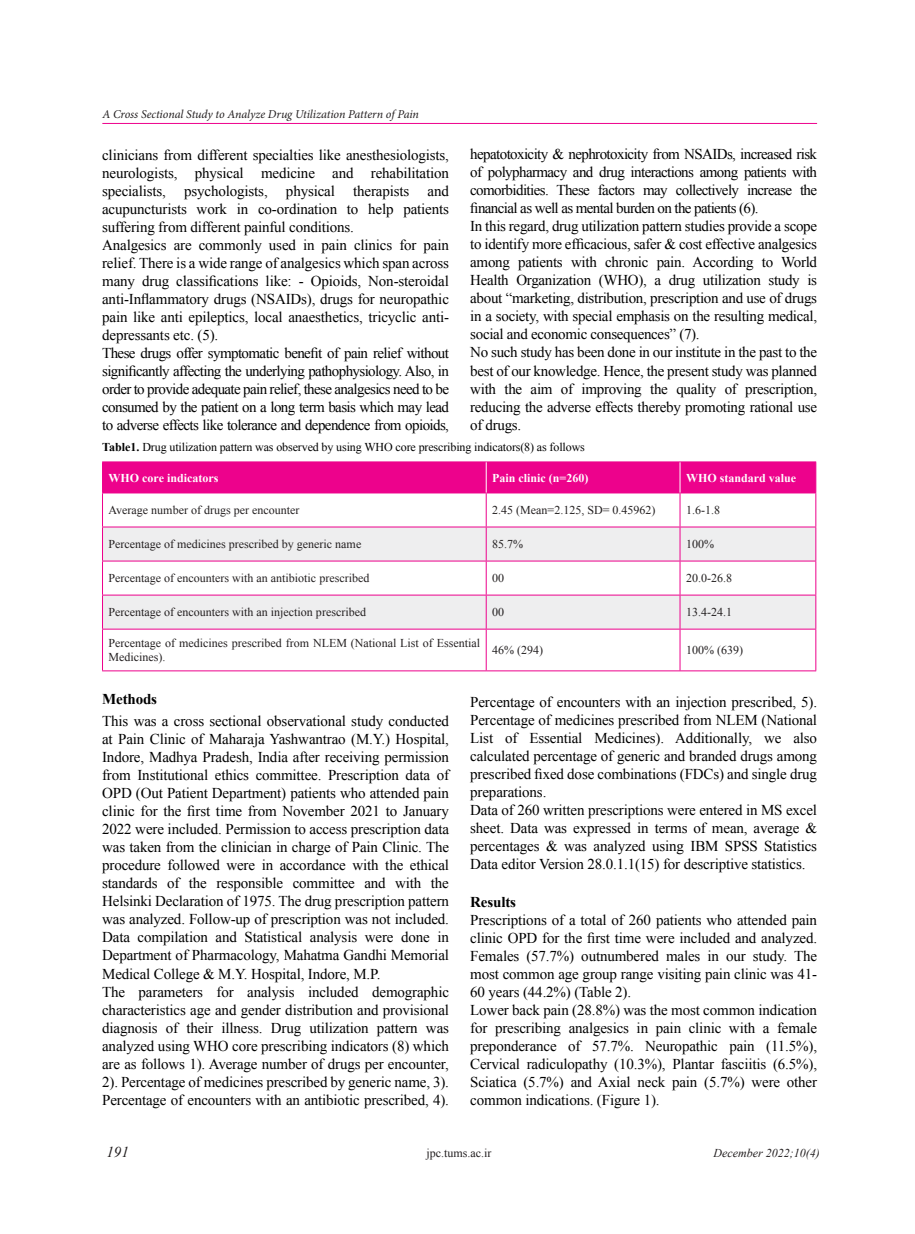
<style>
.page{position:relative;width:915px;height:1234px;background:#fff}
.page>*{position:absolute;margin:0;border:0;box-sizing:border-box;transform-origin:0 0}
.t1{font:15px/18px "Times New Roman";letter-spacing:-.01em;color:#000;text-align:justify}
.t2{font:700 15px "Times New Roman";letter-spacing:-.01em;color:#000}
.t3{font:italic 15px "Times New Roman";color:#242021}
.t4{font:12px/14.4px "Times New Roman";color:#231f20}
.t5{font:12px "Times New Roman";letter-spacing:-.01em;color:#000}
.t6{font:italic 12px "Minion Pro";letter-spacing:-.01em;color:#231f20}
.t7{font:700 12px "Times New Roman";color:#fff}
.t8{font:italic 12px "Times New Roman";color:#231f20}
.s1{font-weight:700}
</style>
<div class="page">
<hr style="left:102px;top:123px;width:714px;height:1px;background:#ed028c">
<div style="left:103px;top:462px;width:712px;height:30px;background:#ed028c"></div>
<svg style="left:103px;top:527px;width:712px;height:101px;fill:#eeeeef"></svg>
<hr style="left:102px;top:461px;width:384px;height:1px;background:#ed028c">
<hr style="left:102px;top:462px;width:1px;height:30px;background:#ed028c">
<hr style="left:486px;top:461px;width:193px;height:1px;background:#ed028c">
<hr style="left:679px;top:461px;width:136px;height:1px;background:#ed028c">
<hr style="left:815px;top:462px;width:1px;height:30px;background:#ed028c">
<hr style="left:102px;top:492px;width:384px;height:1px;background:#ed028c">
<hr style="left:102px;top:493px;width:1px;height:33px;background:#ed028c">
<hr style="left:486px;top:492px;width:193px;height:1px;background:#ed028c">
<hr style="left:485px;top:493px;width:1px;height:33px;background:#ed028c">
<hr style="left:679px;top:492px;width:136px;height:1px;background:#ed028c">
<hr style="left:679px;top:493px;width:1px;height:33px;background:#ed028c">
<hr style="left:815px;top:493px;width:1px;height:33px;background:#ed028c">
<hr style="left:102px;top:526px;width:384px;height:1px;background:#ed028c">
<hr style="left:102px;top:527px;width:1px;height:33px;background:#ed028c">
<hr style="left:486px;top:526px;width:193px;height:1px;background:#ed028c">
<hr style="left:485px;top:527px;width:1px;height:33px;background:#ed028c">
<hr style="left:679px;top:526px;width:136px;height:1px;background:#ed028c">
<hr style="left:679px;top:527px;width:1px;height:33px;background:#ed028c">
<hr style="left:815px;top:527px;width:1px;height:33px;background:#ed028c">
<hr style="left:102px;top:560px;width:384px;height:1px;background:#ed028c">
<hr style="left:102px;top:561px;width:1px;height:33px;background:#ed028c">
<hr style="left:486px;top:560px;width:193px;height:1px;background:#ed028c">
<hr style="left:485px;top:561px;width:1px;height:33px;background:#ed028c">
<hr style="left:679px;top:560px;width:136px;height:1px;background:#ed028c">
<hr style="left:679px;top:561px;width:1px;height:33px;background:#ed028c">
<hr style="left:815px;top:561px;width:1px;height:33px;background:#ed028c">
<hr style="left:102px;top:629px;width:1px;height:41px;background:#ed028c">
<hr style="left:485px;top:629px;width:1px;height:41px;background:#ed028c">
<hr style="left:679px;top:629px;width:1px;height:41px;background:#ed028c">
<hr style="left:815px;top:629px;width:1px;height:41px;background:#ed028c">
<hr style="left:102px;top:670px;width:384px;height:1px;background:#ed028c">
<hr style="left:486px;top:670px;width:193px;height:1px;background:#ed028c">
<hr style="left:679px;top:670px;width:136px;height:1px;background:#ed028c">
<hr style="left:485px;top:462px;width:1px;height:30px;background:#fff">
<hr style="left:679px;top:462px;width:1px;height:30px;background:#fff">
<hr style="left:102px;top:594px;width:384px;height:1px;background:#ed028c">
<hr style="left:102px;top:595px;width:1px;height:33px;background:#ed028c">
<hr style="left:102px;top:628px;width:384px;height:1px;background:#ed028c">
<hr style="left:486px;top:594px;width:193px;height:1px;background:#ed028c">
<hr style="left:485px;top:595px;width:1px;height:33px;background:#ed028c">
<hr style="left:486px;top:628px;width:193px;height:1px;background:#ed028c">
<hr style="left:679px;top:594px;width:136px;height:1px;background:#ed028c">
<hr style="left:679px;top:595px;width:1px;height:33px;background:#ed028c">
<hr style="left:815px;top:595px;width:1px;height:33px;background:#ed028c">
<hr style="left:679px;top:628px;width:136px;height:1px;background:#ed028c">
<p class="t6" style="left:102px;top:106px;width:318px">A Cross Sectional Study to Analyze Drug Utilization Pattern of Pain</p>
<p class="t1" style="left:102px;top:145px;width:348px">clinicians from different specialties like anesthesiologists, neurologists, physical medicine and rehabilitation specialists, psychologists, physical therapists and acupuncturists work in co-ordination to help patients suffering from different painful conditions.</p>
<p class="t1" style="left:102px;top:235px;width:348px">Analgesics are commonly used in pain clinics for pain relief. There is a wide range of analgesics which span across many drug classifications like: - Opioids, Non-steroidal anti-Inflammatory drugs (NSAIDs), drugs for neuropathic pain like anti epileptics, local anaesthetics, tricyclic anti&shy;depressants etc. (5).</p>
<p class="t1" style="left:102px;top:343px;width:348px">These drugs offer symptomatic benefit of pain relief without significantly affecting the underlying pathophysiology. Also, in order to provide adequate pain relief, these analgesics need to be consumed by the patient on a long term basis which may lead to adverse effects like tolerance and dependence from opioids,</p>
<p class="t1" style="left:470px;top:145px;width:348px">hepatotoxicity &amp; nephrotoxicity from NSAIDs, increased risk of polypharmacy and drug interactions among patients with comorbidities. These factors may collectively increase the financial as well as mental burden on the patients (6).</p>
<p class="t1" style="left:470px;top:217px;width:348px">In this regard, drug utilization pattern studies provide a scope to identify more efficacious, safer &amp; cost effective analgesics among patients with chronic pain. According to World Health Organization (WHO), a drug utilization study is about “marketing, distribution, prescription and use of drugs in a society, with special emphasis on the resulting medical, social and economic consequences” (7).</p>
<p class="t1" style="left:470px;top:343px;width:348px">No such study has been done in our institute in the past to the best of our knowledge. Hence, the present study was planned with the aim of improving the quality of prescription, reducing the adverse effects thereby promoting rational use of drugs.</p>
<p class="t5" style="left:102px;top:439px;width:484px"><span class="s1">Table1.</span> Drug utilization pattern was observed by using WHO core prescribing indicators(8) as follows</p>
<p class="t7" style="left:108px;top:469px;width:111px">WHO core indicators</p>
<p class="t7" style="left:492px;top:469px;width:98px">Pain clinic (n=260)</p>
<p class="t7" style="left:685px;top:469px;width:112px">WHO standard value</p>
<p class="t4" style="left:108px;top:502px;width:192px">Average number of drugs per encounter</p>
<p class="t4" style="left:492px;top:502px;width:165px">2.45 (Mean=2.125, SD= 0.45962)</p>
<p class="t4" style="left:685px;top:502px;width:35px">1.6-1.8</p>
<p class="t4" style="left:108px;top:536px;width:254px">Percentage of medicines prescribed by generic name</p>
<p class="t4" style="left:492px;top:536px;width:32px">85.7%</p>
<p class="t4" style="left:685px;top:536px;width:29px">100%</p>
<p class="t4" style="left:108px;top:570px;width:262px">Percentage of encounters with an antibiotic prescribed</p>
<p class="t4" style="left:492px;top:570px;width:13px">00</p>
<p class="t4" style="left:685px;top:570px;width:47px">20.0-26.8</p>
<p class="t4" style="left:108px;top:604px;width:259px">Percentage of encounters with an injection prescribed</p>
<p class="t4" style="left:492px;top:604px;width:13px">00</p>
<p class="t4" style="left:685px;top:604px;width:47px">13.4-24.1</p>
<p class="t4" style="left:108px;top:635px;width:373px">Percentage of medicines prescribed from NLEM (National List of Essential<br>Medicines).</p>
<p class="t4" style="left:492px;top:642px;width:52px">46% (294)</p>
<p class="t4" style="left:685px;top:642px;width:58px">100% (639)</p>
<p class="t2" style="left:102px;top:688px;width:56px">Methods</p>
<p class="t1" style="left:102px;top:712px;width:348px">This was a cross sectional observational study conducted at Pain Clinic of Maharaja Yashwantrao (M.Y.) Hospital, Indore, Madhya Pradesh, India after receiving permission from Institutional ethics committee. Prescription data of OPD (Out Patient Department) patients who attended pain clinic for the first time from November 2021 to January 2022 were included. Permission to access prescription data was taken from the clinician in charge of Pain Clinic. The procedure followed were in accordance with the ethical standards of the responsible committee and with the Helsinki Declaration of 1975. The drug prescription pattern was analyzed. Follow-up of prescription was not included.<br>Data compilation and Statistical analysis were done in Department of Pharmacology, Mahatma Gandhi Memorial Medical College &amp; M.Y. Hospital, Indore, M.P.</p>
<p class="t1" style="left:102px;top:982px;width:348px">The parameters for analysis included demographic characteristics age and gender distribution and provisional diagnosis of their illness. Drug utilization pattern was analyzed using WHO core prescribing indicators (8) which are as follows 1). Average number of drugs per encounter, 2). Percentage of medicines prescribed by generic name, 3).<br>Percentage of encounters with an antibiotic prescribed, 4).</p>
<p class="t1" style="left:470px;top:692px;width:348px">Percentage of encounters with an injection prescribed, 5).<br>Percentage of medicines prescribed from NLEM (National List of Essential Medicines). Additionally, we also calculated percentage of generic and branded drugs among prescribed fixed dose combinations (FDCs) and single drug preparations.</p>
<p class="t1" style="left:470px;top:800px;width:348px">Data of 260 written prescriptions were entered in MS excel sheet. Data was expressed in terms of mean, average &amp; percentages &amp; was analyzed using IBM SPSS Statistics Data editor Version 28.0.1.1(15) for descriptive statistics.</p>
<p class="t2" style="left:470px;top:891px;width:47px">Results</p>
<p class="t1" style="left:470px;top:910px;width:348px">Prescriptions of a total of 260 patients who attended pain clinic OPD for the first time were included and analyzed.<br>Females (57.7%) outnumbered males in our study. The most common age group range visiting pain clinic was 41- 60 years (44.2%) (Table 2).</p>
<p class="t1" style="left:470px;top:1000px;width:348px">Lower back pain (28.8%) was the most common indication for prescribing analgesics in pain clinic with a female preponderance of 57.7%. Neuropathic pain (11.5%), Cervical radiculopathy (10.3%), Plantar fasciitis (6.5%), Sciatica (5.7%) and Axial neck pain (5.7%) were other common indications. (Figure 1).</p>
<p class="t3" style="left:106px;top:1141px;width:24px">191</p>
<p class="t4" style="left:426px;top:1145px;width:66px">jpc.tums.ac.ir</p>
<p class="t8" style="left:713px;top:1144px;width:108px">December 2022;10(4)</p>
</div>
